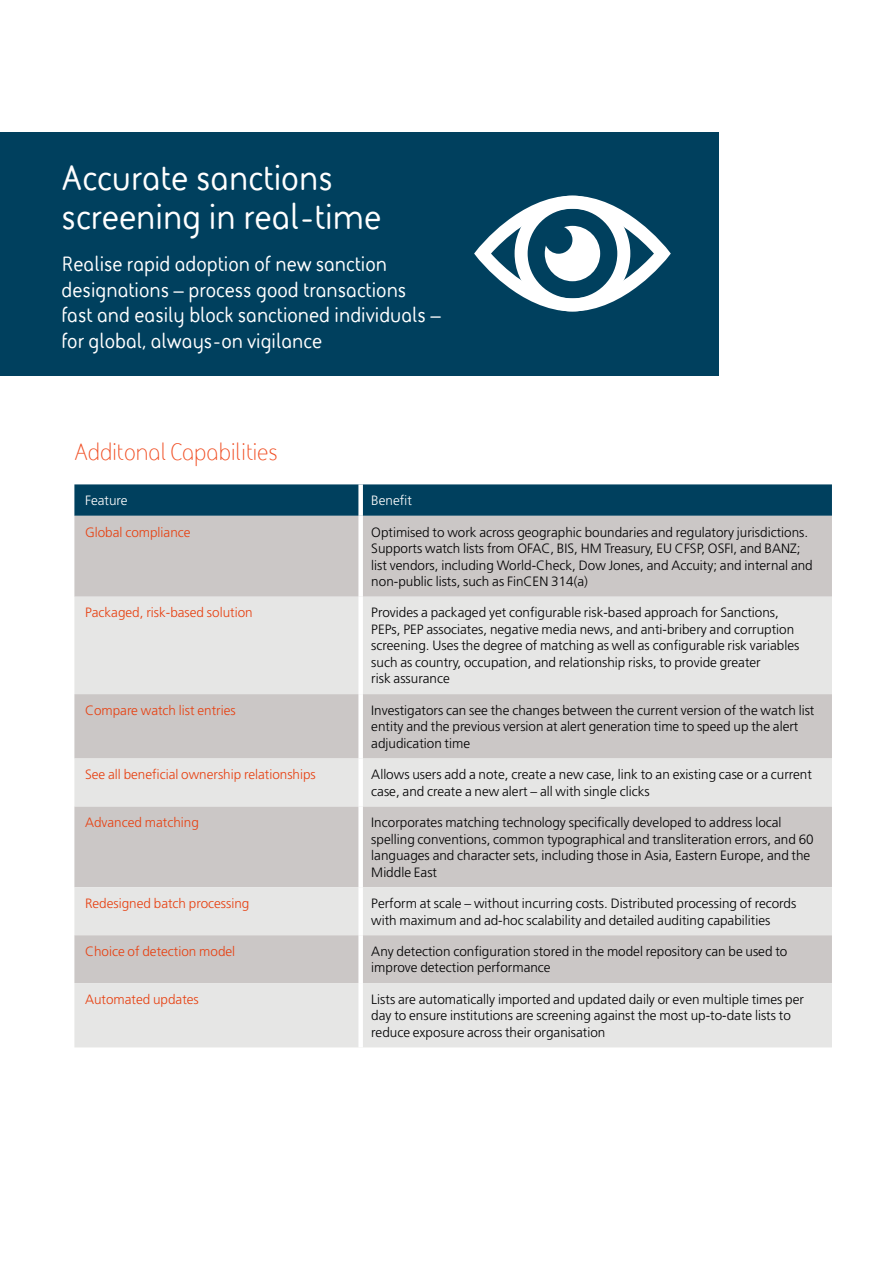
<style>
.page{position:relative;width:893px;height:1263px;background:#fff}
.page>*{position:absolute;margin:0;border:0;box-sizing:border-box;transform-origin:0 0}
.t1{font:700 36px/39px "BAE Systems";color:#fff}
.Subhead{font:24px "BAE Systems";color:#f04d22}
.t2{font:700 21px/25.5px "BAE Systems";color:#fff}
.body_9_11_frut_light{font:300 13.5px/16.5px "Frutiger LT Std";color:#000001}
.body_9_11_frut_light-2{font:300 13.5px "Frutiger LT Std";color:#e74011}
.body_9_11_frut_light-3{font:300 13.5px "Frutiger LT Std";color:#fff}
</style>
<div class="page">
<div style="left:74px;top:484px;width:758px;height:32px;background:#00405e"></div>
<div style="left:74px;top:516px;width:758px;height:81px;background:#cbc7c6"></div>
<svg style="left:74px;top:597px;width:758px;height:450px;background:#dad8d7"></svg>
<div style="left:358px;top:484px;width:5px;height:32px;background:#fff"></div>
<div style="left:358px;top:516px;width:5px;height:81px;background:#fff"></div>
<div style="left:358px;top:597px;width:5px;height:97px;background:#fff"></div>
<div style="left:358px;top:694px;width:5px;height:64px;background:#fff"></div>
<div style="left:358px;top:758px;width:5px;height:48px;background:#fff"></div>
<div style="left:358px;top:806px;width:5px;height:81px;background:#fff"></div>
<div style="left:358px;top:887px;width:5px;height:48px;background:#fff"></div>
<div style="left:358px;top:935px;width:5px;height:48px;background:#fff"></div>
<div style="left:358px;top:983px;width:5px;height:64px;background:#fff"></div>
<div style="left:0;top:132px;width:719px;height:243px;background:#00405e"></div>
<svg style="left:474px;top:196px;width:197px;height:115px"></svg>
<p class="t1" style="left:62px;top:157px;width:321px">Accurate sanctions screening in real-time</p>
<p class="t2" style="left:62px;top:251px;width:381px">Realise rapid adoption of new sanction designations – process good transactions fast and easily block sanctioned individuals – for global, always-on vigilance</p>
<p class="Subhead" style="left:74px;top:436px;width:205px">Additonal Capabilities</p>
<p class="body_9_11_frut_light-3" style="left:85px;top:493px;width:44px">Feature</p>
<p class="body_9_11_frut_light-3" style="left:371px;top:493px;width:42px">Benefit</p>
<p class="body_9_11_frut_light-2" style="left:85px;top:524px;width:107px">Global compliance</p>
<p class="body_9_11_frut_light" style="left:371px;top:524px;width:443px">Optimised to work across geographic boundaries and regulatory jurisdictions.<br>Supports watch lists from OFAC, BIS, HM Treasury, EU CFSP, OSFI, and BANZ; list vendors, including World-Check, Dow Jones, and Accuity; and internal and non-public lists, such as FinCEN 314(a)</p>
<p class="body_9_11_frut_light-2" style="left:85px;top:605px;width:169px">Packaged, risk-based solution</p>
<p class="body_9_11_frut_light" style="left:371px;top:605px;width:430px">Provides a packaged yet configurable risk-based approach for Sanctions, PEPs, PEP associates, negative media news, and anti-bribery and corruption screening. Uses the degree of matching as well as configurable risk variables such as country, occupation, and relationship risks, to provide greater<br>risk assurance</p>
<p class="body_9_11_frut_light-2" style="left:85px;top:702px;width:152px">Compare watch list entries</p>
<p class="body_9_11_frut_light" style="left:371px;top:702px;width:445px">Investigators can see the changes between the current version of the watch list entity and the previous version at alert generation time to speed up the alert adjudication time</p>
<p class="body_9_11_frut_light-2" style="left:85px;top:767px;width:232px">See all beneficial ownership relationships</p>
<p class="body_9_11_frut_light" style="left:371px;top:766px;width:442px">Allows users add a note, create a new case, link to an existing case or a current case, and create a new alert – all with single clicks</p>
<p class="body_9_11_frut_light-2" style="left:85px;top:815px;width:115px">Advanced matching</p>
<p class="body_9_11_frut_light" style="left:371px;top:814px;width:444px">Incorporates matching technology specifically developed to address local spelling conventions, common typographical and transliteration errors, and 60 languages and character sets, including those in Asia, Eastern Europe, and the Middle East</p>
<p class="body_9_11_frut_light-2" style="left:85px;top:896px;width:166px">Redesigned batch processing</p>
<p class="body_9_11_frut_light" style="left:371px;top:895px;width:426px">Perform at scale – without incurring costs. Distributed processing of records with maximum and ad-hoc scalability and detailed auditing capabilities</p>
<p class="body_9_11_frut_light-2" style="left:85px;top:944px;width:152px">Choice of detection model</p>
<p class="body_9_11_frut_light" style="left:371px;top:943px;width:418px">Any detection configuration stored in the model repository can be used to improve detection performance</p>
<p class="body_9_11_frut_light-2" style="left:85px;top:991px;width:115px">Automated updates</p>
<p class="body_9_11_frut_light" style="left:371px;top:991px;width:434px">Lists are automatically imported and updated daily or even multiple times per day to ensure institutions are screening against the most up-to-date lists to reduce exposure across their organisation</p>
</div>
